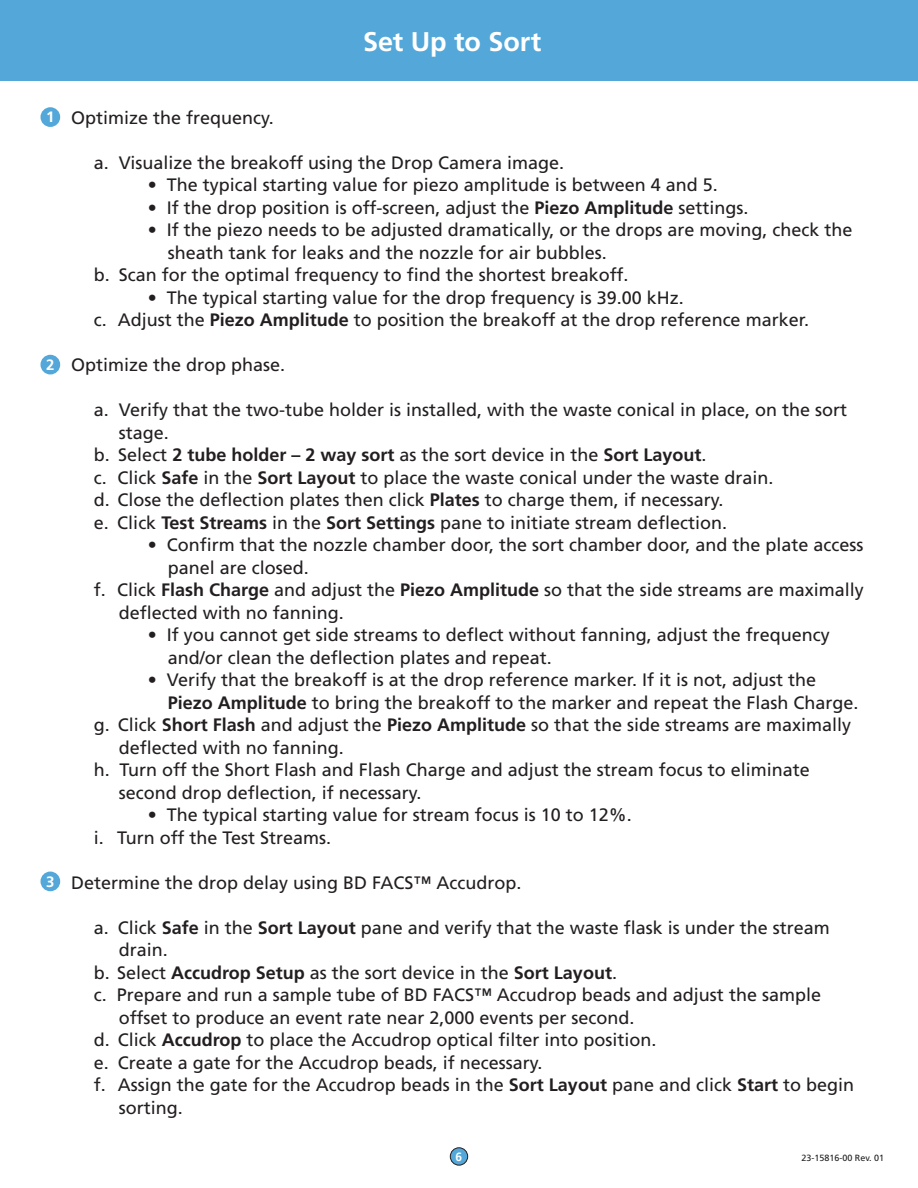
<style>
.page{position:relative;width:918px;height:1188px;background:#fff}
.page>*{position:absolute;margin:0;border:0;box-sizing:border-box;transform-origin:0 0}
.t1{font:700 27px "Frutiger";letter-spacing:-.005em;color:#fff}
.t2{font:18px/22.5px "Frutiger";color:#231f20}
.t3{font:700 18px "Frutiger";color:#231f20}
.t4{font:700 15px "Frutiger";color:#fff}
.t5{font:700 12px "Frutiger";color:#fff}
.t6{font:9px "Frutiger";color:#231f20}
.s1{font-weight:700}
.s2{font-weight:400}
</style>
<div class="page">
<div style="left:0;top:0;width:918px;height:81px;background:#54a8d9"></div>
<div style="left:41px;top:108px;width:18px;height:18px;background:#54a8d9;border-radius:50%"></div>
<div style="left:40px;top:107px;width:20px;height:20px;border:2px solid #54a8d9;border-radius:50%"></div>
<div style="left:41px;top:356px;width:18px;height:18px;background:#54a8d9;border-radius:50%"></div>
<div style="left:40px;top:355px;width:20px;height:19px;border:2px solid #54a8d9;border-radius:50%"></div>
<div style="left:41px;top:872px;width:18px;height:18px;background:#54a8d9;border-radius:50%"></div>
<div style="left:40px;top:872px;width:20px;height:19px;border:2px solid #54a8d9;border-radius:50%"></div>
<div style="left:450px;top:1148px;width:18px;height:17px;background:#54a8d9;border-radius:50%"></div>
<div style="left:450px;top:1147px;width:18px;height:19px;border:1px solid #231f20;border-radius:50%"></div>
<h1 class="t1" style="left:363px;top:25px;width:180px">Set Up to Sort</h1>
<p class="t4" style="left:46px;top:108px;width:10px">1</p>
<p class="t4" style="left:46px;top:356px;width:10px">2</p>
<p class="t4" style="left:46px;top:873px;width:10px">3</p>
<p class="t2" style="left:71px;top:106px;width:204px">Optimize the frequency.</p>
<p class="t2" style="left:94px;top:151px;width:472px">a. Visualize the breakoff using the Drop Camera image.</p>
<p class="t2" style="left:148px;top:174px;width:572px">• The typical starting value for piezo amplitude is between 4 and 5.</p>
<p class="t2" style="left:148px;top:196px;width:602px">• If the drop position is off-screen, adjust the <span class="s1">Piezo Amplitude</span> settings.</p>
<p class="t2" style="left:148px;top:219px;width:706px">• If the piezo needs to be adjusted dramatically, or the drops are moving, check the</p>
<p class="t2" style="left:168px;top:241px;width:441px">sheath tank for leaks and the nozzle for air bubbles.</p>
<p class="t2" style="left:94px;top:264px;width:536px">b. Scan for the optimal frequency to find the shortest breakoff.</p>
<p class="t2" style="left:94px;top:286px;width:717px;text-indent:54px">• The typical starting value for the drop frequency is 39.00 kHz.<br>c. Adjust the <span class="s1">Piezo Amplitude</span> to position the breakoff at the drop reference marker.</p>
<p class="t2" style="left:71px;top:354px;width:216px">Optimize the drop phase.</p>
<p class="t2" style="left:94px;top:399px;width:755px">a. Verify that the two-tube holder is installed, with the waste conical in place, on the sort</p>
<p class="t2" style="left:119px;top:421px;width:52px">stage.</p>
<p class="t3" style="left:94px;top:444px;width:614px"><span class="s2">b. Select</span> 2 tube holder – 2 way sort <span class="s2">as the sort device in the</span> Sort Layout<span class="s2">.</span></p>
<p class="t2" style="left:94px;top:466px;width:681px">c. Click <span class="s1">Safe</span> in the <span class="s1">Sort Layout</span> to place the waste conical under the waste drain.</p>
<p class="t2" style="left:94px;top:489px;width:631px">d. Close the deflection plates then click <span class="s1">Plates</span> to charge them, if necessary.</p>
<p class="t2" style="left:94px;top:511px;width:635px">e. Click <span class="s1">Test Streams</span> in the <span class="s1">Sort Settings</span> pane to initiate stream deflection.</p>
<p class="t2" style="left:148px;top:534px;width:717px">• Confirm that the nozzle chamber door, the sort chamber door, and the plate access</p>
<p class="t2" style="left:168px;top:556px;width:143px">panel are closed.</p>
<p class="t2" style="left:94px;top:579px;width:772px">f. Click <span class="s1">Flash Charge</span> and adjust the <span class="s1">Piezo Amplitude</span> so that the side streams are maximally</p>
<p class="t2" style="left:119px;top:601px;width:227px">deflected with no fanning.</p>
<p class="t2" style="left:168px;top:624px;width:664px;text-indent:-20px">• If you cannot get side streams to deflect without fanning, adjust the frequency and/or clean the deflection plates and repeat.</p>
<p class="t2" style="left:148px;top:669px;width:670px">• Verify that the breakoff is at the drop reference marker. If it is not, adjust the</p>
<p class="t2" style="left:168px;top:691px;width:692px"><span class="s1">Piezo Amplitude</span> to bring the breakoff to the marker and repeat the Flash Charge.</p>
<p class="t2" style="left:94px;top:714px;width:759px">g. Click <span class="s1">Short Flash</span> and adjust the <span class="s1">Piezo Amplitude</span> so that the side streams are maximally</p>
<p class="t2" style="left:119px;top:736px;width:227px">deflected with no fanning.</p>
<p class="t2" style="left:94px;top:759px;width:718px">h. Turn off the Short Flash and Flash Charge and adjust the stream focus to eliminate</p>
<p class="t2" style="left:119px;top:781px;width:304px">second drop deflection, if necessary.</p>
<p class="t2" style="left:94px;top:804px;width:540px;text-indent:54px">• The typical starting value for stream focus is 10 to 12%. i. Turn off the Test Streams.</p>
<p class="t2" style="left:71px;top:871px;width:452px">Determine the drop delay using BD FACS™ Accudrop.</p>
<p class="t2" style="left:94px;top:916px;width:738px">a. Click <span class="s1">Safe</span> in the <span class="s1">Sort Layout</span> pane and verify that the waste flask is under the stream</p>
<p class="t2" style="left:119px;top:939px;width:51px">drain.</p>
<p class="t2" style="left:94px;top:961px;width:525px">b. Select <span class="s1">Accudrop Setup</span> as the sort device in the <span class="s1">Sort Layout</span>.</p>
<p class="t2" style="left:94px;top:984px;width:729px">c. Prepare and run a sample tube of BD FACS™ Accudrop beads and adjust the sample</p>
<p class="t2" style="left:119px;top:1006px;width:517px">offset to produce an event rate near 2,000 events per second.</p>
<p class="t2" style="left:94px;top:1029px;width:564px">d. Click <span class="s1">Accudrop</span> to place the Accudrop optical filter into position.</p>
<p class="t2" style="left:94px;top:1051px;width:450px">e. Create a gate for the Accudrop beads, if necessary.</p>
<p class="t2" style="left:94px;top:1074px;width:762px">f. Assign the gate for the Accudrop beads in the <span class="s1">Sort Layout</span> pane and click <span class="s1">Start</span> to begin</p>
<p class="t2" style="left:119px;top:1096px;width:66px">sorting.</p>
<p class="t5" style="left:456px;top:1149px;width:8px">6</p>
<p class="t6" style="left:801px;top:1153px;width:84px">23-15816-00 Rev. 01</p>
</div>
